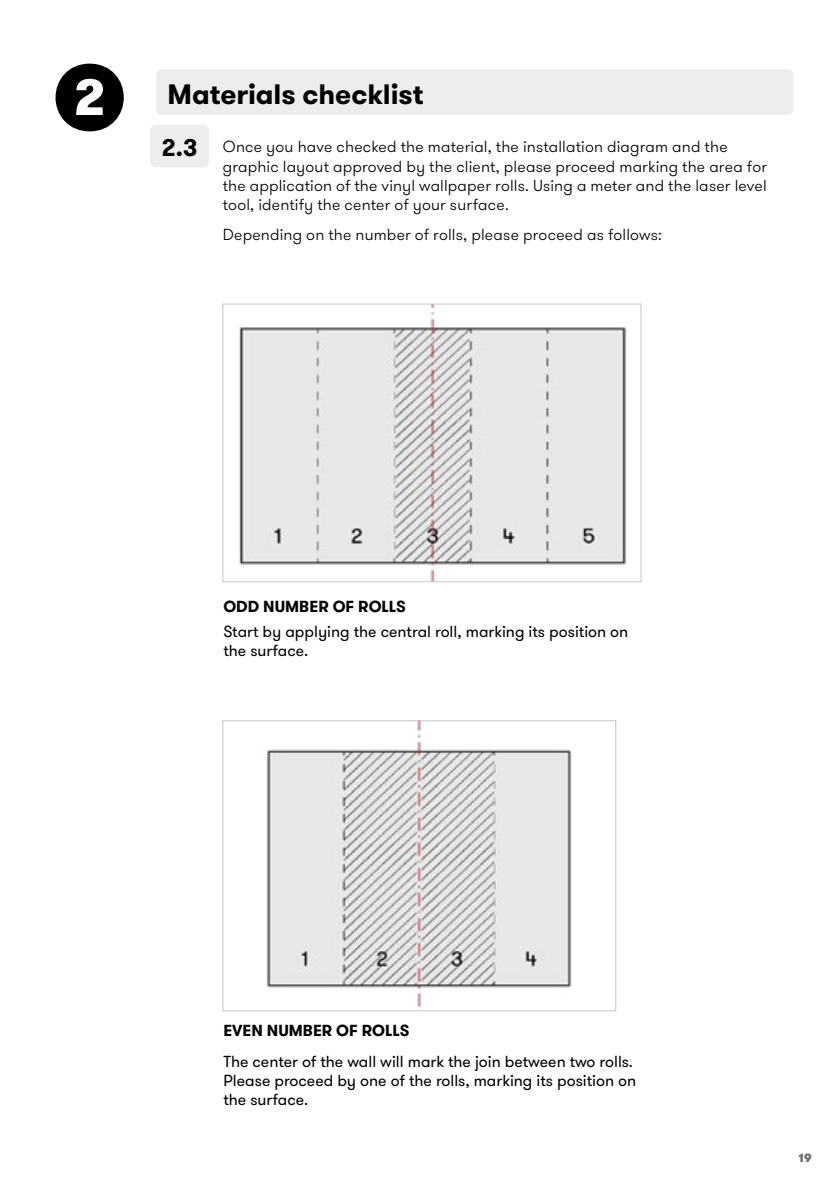
<style>
.page{position:relative;width:840px;height:1191px;background:#fff}
.page>*{position:absolute;margin:0;border:0;box-sizing:border-box;transform-origin:0 0}
.t1{font:700 28px "GT Walsheim";letter-spacing:-.005em;color:#000}
.t2{font:300 16px/19.2px "GT Walsheim";letter-spacing:.01em;color:#000}
.t3{font:16px/19.2px "GT Walsheim";color:#000}
.t4{font:700 16px "GT Walsheim";color:#000}
.t5{font:900 12px "GT Walsheim";color:#706f6f}
.s1{font-weight:700;font-size:24px}
</style>
<div class="page">
<div style="left:156px;top:69px;width:636px;height:46px;background:#ededed;border-radius:6px"></div>
<div style="left:150px;top:125px;width:59px;height:42px;background:#ededed;border-radius:6px"></div>
<img style="left:239px;top:305px;width:388px;height:275px">
<div style="left:222px;top:303px;width:419px;height:279px;border:1px solid #c6c6c6"></div>
<img style="left:266px;top:722px;width:306px;height:286px">
<div style="left:222px;top:720px;width:394px;height:291px;border:1px solid #c6c6c6"></div>
<h1 class="t1" style="left:167px;top:75px;width:257px">Materials checklist</h1>
<p class="t2" style="left:223px;top:137px;width:545px;text-indent:-61px"><span class="s1">2.3</span> Once you have checked the material, the installation diagram and the graphic layout approved by the client, please proceed marking the area for the application of the vinyl wallpaper rolls. Using a meter and the laser level tool, identify the center of your surface.</p>
<p class="t2" style="left:223px;top:226px;width:440px">Depending on the number of rolls, please proceed as follows:</p>
<p class="t4" style="left:223px;top:596px;width:184px">ODD NUMBER OF ROLLS</p>
<p class="t3" style="left:223px;top:622px;width:406px">Start by applying the central roll, marking its position on the surface.</p>
<p class="t4" style="left:223px;top:1020px;width:187px">EVEN NUMBER OF ROLLS</p>
<p class="t3" style="left:223px;top:1052px;width:414px">The center of the wall will mark the join between two rolls.<br>Please proceed by one of the rolls, marking its position on the surface.</p>
<p class="t5" style="left:798px;top:1150px;width:15px">19</p>
</div>
